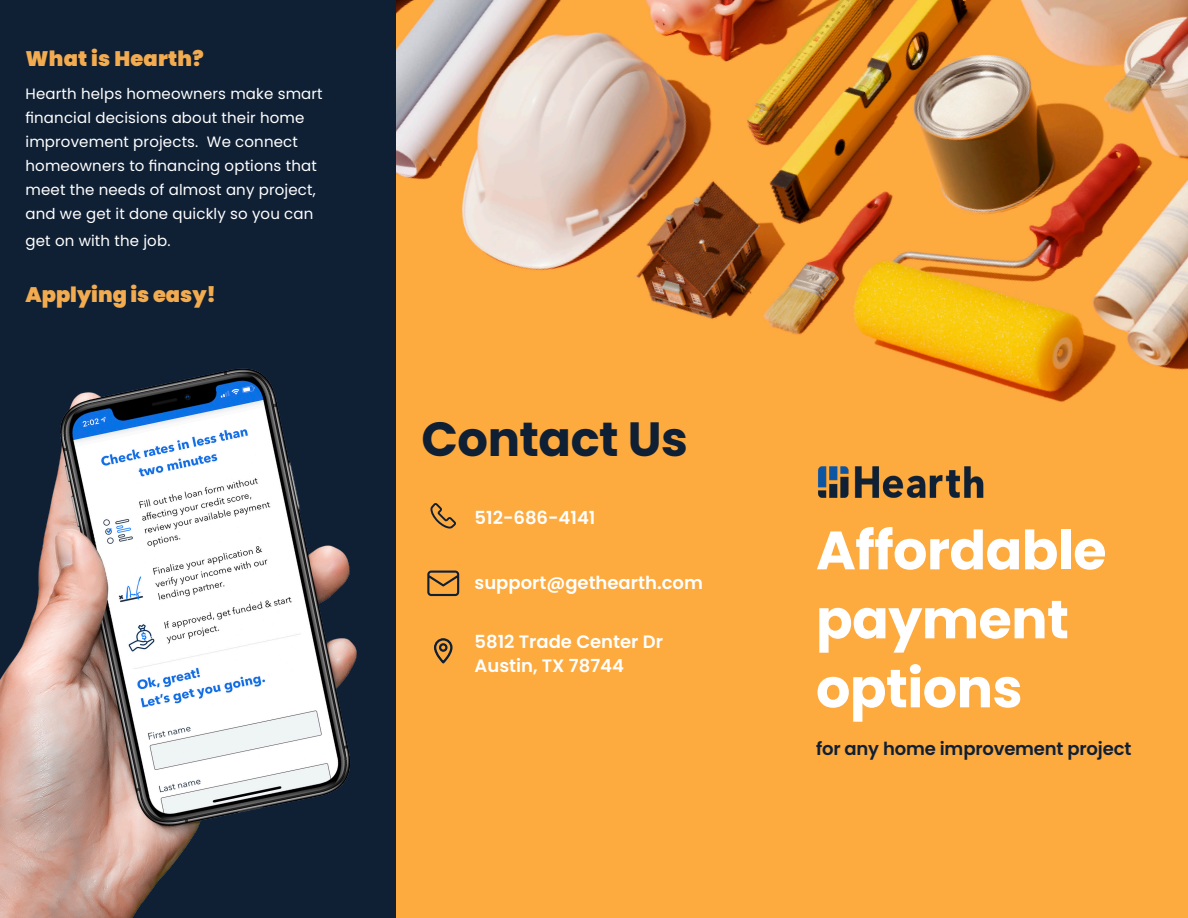
<style>
.page{position:relative;width:1188px;height:918px;background:#fff}
.page>*{position:absolute;margin:0;border:0;box-sizing:border-box;transform-origin:0 0}
.t1{font:700 54px/69px "Poppins";letter-spacing:-.01em;color:#fff}
.t2{font:700 48px "Poppins";letter-spacing:-.01em;color:#0f1f34}
.t3{font:900 21px "Poppins";color:#f2ab4f}
.t4{font:600 18px "Poppins";color:#fff}
.t5{font:600 18px "Poppins";letter-spacing:-.01em;color:#0f1f34}
.t6{font:15px/24px "Poppins";letter-spacing:.01em;color:#fff}
</style>
<div class="page">
<div style="left:0;top:0;width:396px;height:918px;background:#0f1f34"></div>
<img style="left:396px;top:0;width:792px;height:918px">
<svg style="left:431px;top:503px;width:25px;height:26px"></svg>
<svg style="left:427px;top:571px;width:32px;height:25px"></svg>
<svg style="left:433px;top:638px;width:20px;height:25px"></svg>
<img style="left:816px;top:465px;width:173px;height:32px">
<img style="left:0;top:368px;width:357px;height:550px">
<p class="t3" style="left:26px;top:46px;width:180px">What is Hearth?</p>
<p class="t6" style="left:26px;top:82px;width:299px">Hearth helps homeowners make smart financial decisions about their home improvement projects. We connect homeowners to financing options that</p>
<p class="t6" style="left:26px;top:178px;width:292px">meet the needs of almost any project,</p>
<p class="t6" style="left:26px;top:202px;width:289px">and we get it done quickly so you can</p>
<p class="t6" style="left:26px;top:229px;width:146px">get on with the job.</p>
<p class="t3" style="left:26px;top:283px;width:192px">Applying is easy!</p>
<p class="t2" style="left:422px;top:412px;width:268px">Contact Us</p>
<p class="t4" style="left:475px;top:507px;width:122px">512-686-4141</p>
<p class="t4" style="left:475px;top:573px;width:230px">support@gethearth.com</p>
<p class="t4" style="left:475px;top:632px;width:190px">5812 Trade Center Dr</p>
<p class="t4" style="left:475px;top:656px;width:151px">Austin, TX 78744</p>
<p class="t1" style="left:816px;top:516px;width:292px">Affordable payment options</p>
<p class="t5" style="left:816px;top:738px;width:317px">for any home improvement project</p>
</div>
